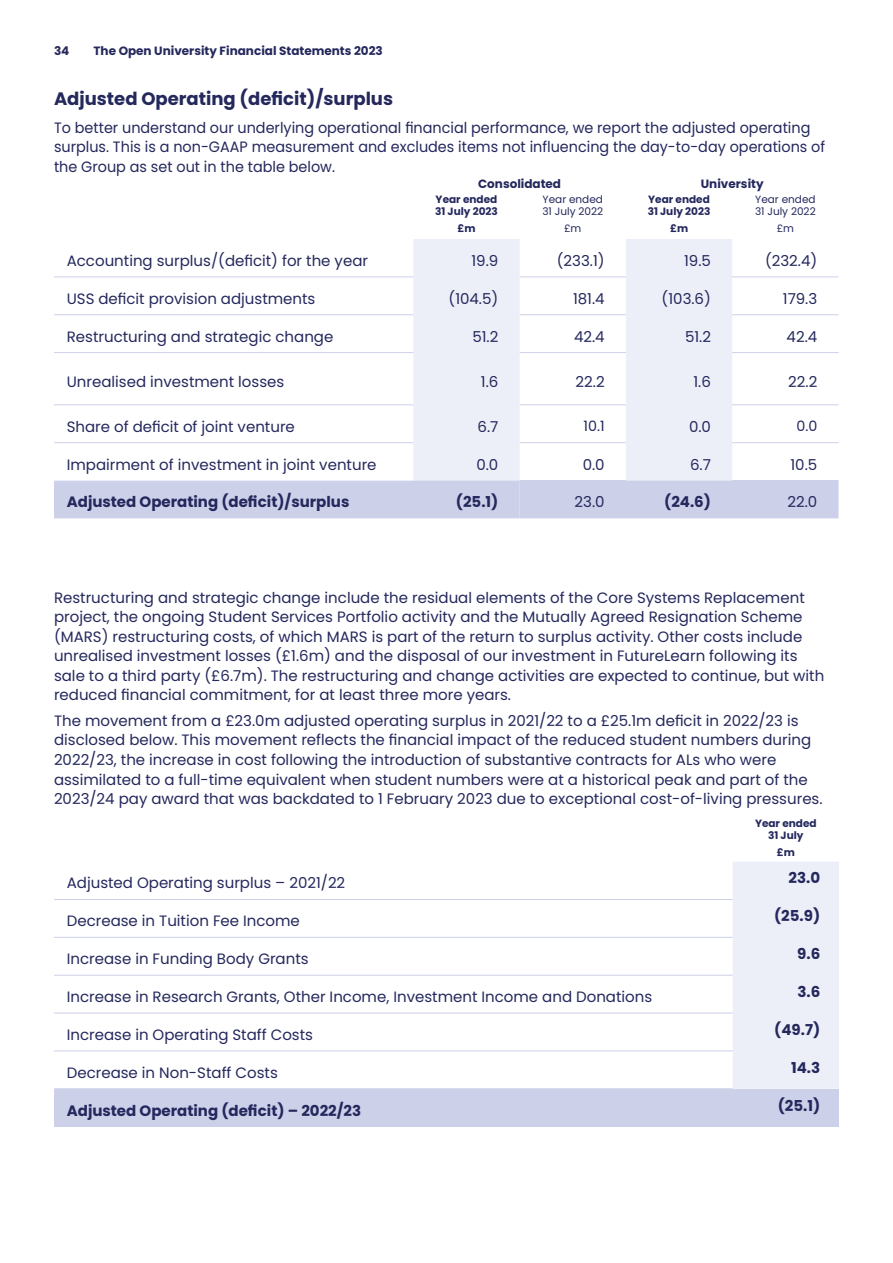
<style>
.page{position:relative;width:893px;height:1263px;background:#fff}
.page>*{position:absolute;margin:0;border:0;box-sizing:border-box;transform-origin:0 0}
.H2_small_sub{font:700 18px "Poppins";color:#24285c}
.body{font:15px/19.5px "Poppins";color:#24285c}
.table_body{font:15px "Poppins";color:#24285c}
.body-2{font:15px/19.5px "Poppins";color:#24285c;scale:.96 1}
.Normal__Table__right_aligned{font:15px "Poppins";color:#24285c}
.table_body-2{font:700 15px "Poppins";color:#24285c}
.Normal__Table__right_aligned-2{font:700 15px "Poppins";color:#24285c}
.Normal__Table__right_aligned-3{font:14.25px "Poppins";color:#24285c}
.m_centred{font:700 12px "Poppins";color:#24285c}
.Year_ended_centred{font:700 10.5px/12px "Poppins";color:#24285c}
.Year_ended_centred-2{font:10.5px/12px "Poppins";color:#24285c}
</style>
<div class="page">
<svg style="left:413px;top:239px;width:319px;height:241px;fill:#edeff8"></svg>
<div style="left:54px;top:480px;width:784px;height:38px;background:#cdd0e9"></div>
<hr style="left:54px;top:480px;width:359px;height:1px;background:#edeff8">
<hr style="left:54px;top:277px;width:359px;height:1px;background:#cdd0e9">
<hr style="left:54px;top:314px;width:359px;height:1px;background:#cdd0e9">
<hr style="left:54px;top:352px;width:359px;height:1px;background:#cdd0e9">
<hr style="left:54px;top:405px;width:359px;height:1px;background:#cdd0e9">
<hr style="left:54px;top:442px;width:359px;height:1px;background:#cdd0e9">
<hr style="left:520px;top:277px;width:106px;height:1px;background:#cdd0e9">
<hr style="left:520px;top:314px;width:106px;height:1px;background:#cdd0e9">
<hr style="left:520px;top:352px;width:106px;height:1px;background:#cdd0e9">
<hr style="left:520px;top:405px;width:106px;height:1px;background:#cdd0e9">
<hr style="left:520px;top:442px;width:106px;height:1px;background:#cdd0e9">
<hr style="left:520px;top:480px;width:106px;height:1px;background:#cdd0e9">
<hr style="left:732px;top:277px;width:106px;height:1px;background:#cdd0e9">
<hr style="left:732px;top:314px;width:106px;height:1px;background:#cdd0e9">
<hr style="left:732px;top:352px;width:106px;height:1px;background:#cdd0e9">
<hr style="left:732px;top:405px;width:106px;height:1px;background:#cdd0e9">
<hr style="left:732px;top:442px;width:106px;height:1px;background:#cdd0e9">
<hr style="left:732px;top:480px;width:106px;height:1px;background:#cdd0e9">
<div style="left:733px;top:862px;width:106px;height:227px;background:#edeff8"></div>
<div style="left:54px;top:1089px;width:679px;height:37px;background:#cdd0e9"></div>
<div style="left:733px;top:1089px;width:106px;height:37px;background:#cdd0e9"></div>
<hr style="left:54px;top:899px;width:679px;height:1px;background:#cdd0e9">
<hr style="left:54px;top:937px;width:679px;height:1px;background:#cdd0e9">
<hr style="left:54px;top:975px;width:679px;height:1px;background:#cdd0e9">
<hr style="left:54px;top:1013px;width:679px;height:1px;background:#cdd0e9">
<hr style="left:54px;top:1051px;width:679px;height:1px;background:#cdd0e9">
<hr style="left:54px;top:1088px;width:679px;height:1px;background:#cdd0e9">
<p class="m_centred" style="left:94px;top:44px;width:291px">The Open University Financial Statements 2023</p>
<p class="m_centred" style="left:54px;top:44px;width:17px">34</p>
<h1 class="H2_small_sub" style="left:54px;top:88px;width:341px">Adjusted Operating (deficit)/surplus</h1>
<p class="body-2" style="left:54px;top:118px;width:805px">To better understand our underlying operational financial performance, we report the adjusted operating surplus. This is a non-GAAP measurement and excludes items not influencing the day-to-day operations of the Group as set out in the table below.</p>
<p class="m_centred" style="left:478px;top:177px;width:85px">Consolidated</p>
<p class="m_centred" style="left:701px;top:177px;width:64px">University</p>
<p class="Year_ended_centred" style="left:435px;top:194px;width:64px">Year ended<br>31 July 2023</p>
<p class="Year_ended_centred" style="left:457px;top:222px;width:20px">£m</p>
<p class="Year_ended_centred-2" style="left:542px;top:194px;width:62px">Year ended<br>31 July 2022</p>
<p class="Year_ended_centred-2" style="left:564px;top:222px;width:19px">£m</p>
<p class="Year_ended_centred-2" style="left:755px;top:194px;width:62px">Year ended<br>31 July 2022</p>
<p class="Year_ended_centred-2" style="left:777px;top:222px;width:19px">£m</p>
<p class="Year_ended_centred" style="left:648px;top:194px;width:64px">Year ended<br>31 July 2023</p>
<p class="Year_ended_centred" style="left:670px;top:222px;width:20px">£m</p>
<p class="table_body" style="left:67px;top:252px;width:303px">Accounting surplus/(deficit) for the year</p>
<p class="Normal__Table__right_aligned" style="left:471px;top:252px;width:28px">19.9</p>
<p class="Normal__Table__right_aligned" style="left:557px;top:252px;width:49px">(233.1)</p>
<p class="Normal__Table__right_aligned" style="left:684px;top:252px;width:28px">19.5</p>
<p class="Normal__Table__right_aligned" style="left:765px;top:252px;width:54px">(232.4)</p>
<p class="table_body" style="left:67px;top:290px;width:250px">USS deficit provision adjustments</p>
<p class="Normal__Table__right_aligned" style="left:448px;top:290px;width:51px">(104.5)</p>
<p class="Normal__Table__right_aligned" style="left:573px;top:290px;width:33px">181.4</p>
<p class="Normal__Table__right_aligned" style="left:662px;top:290px;width:51px">(103.6)</p>
<p class="Normal__Table__right_aligned" style="left:783px;top:290px;width:36px">179.3</p>
<p class="table_body" style="left:67px;top:328px;width:268px">Restructuring and strategic change</p>
<p class="Normal__Table__right_aligned" style="left:472px;top:328px;width:27px">51.2</p>
<p class="Normal__Table__right_aligned" style="left:574px;top:328px;width:32px">42.4</p>
<p class="Normal__Table__right_aligned" style="left:685px;top:328px;width:27px">51.2</p>
<p class="Normal__Table__right_aligned" style="left:787px;top:328px;width:32px">42.4</p>
<p class="table_body" style="left:67px;top:373px;width:219px">Unrealised investment losses</p>
<p class="Normal__Table__right_aligned" style="left:481px;top:373px;width:19px">1.6</p>
<p class="Normal__Table__right_aligned" style="left:576px;top:373px;width:31px">22.2</p>
<p class="Normal__Table__right_aligned" style="left:693px;top:373px;width:19px">1.6</p>
<p class="Normal__Table__right_aligned" style="left:788px;top:373px;width:31px">22.2</p>
<p class="table_body" style="left:67px;top:418px;width:230px">Share of deficit of joint venture</p>
<p class="Normal__Table__right_aligned" style="left:477px;top:418px;width:22px">6.7</p>
<p class="Normal__Table__right_aligned-3" style="left:584px;top:418px;width:23px">10.1</p>
<p class="Normal__Table__right_aligned" style="left:689px;top:418px;width:23px">0.0</p>
<p class="Normal__Table__right_aligned-3" style="left:796px;top:418px;width:22px">0.0</p>
<p class="table_body" style="left:67px;top:455px;width:311px">Impairment of investment in joint venture</p>
<p class="Normal__Table__right_aligned" style="left:476px;top:455px;width:23px">0.0</p>
<p class="Normal__Table__right_aligned" style="left:583px;top:455px;width:23px">0.0</p>
<p class="Normal__Table__right_aligned" style="left:690px;top:455px;width:22px">6.7</p>
<p class="Normal__Table__right_aligned" style="left:790px;top:455px;width:28px">10.5</p>
<p class="table_body-2" style="left:67px;top:493px;width:284px">Adjusted Operating (deficit)/surplus</p>
<p class="Normal__Table__right_aligned-2" style="left:456px;top:493px;width:44px">(25.1)</p>
<p class="Normal__Table__right_aligned" style="left:575px;top:493px;width:32px">23.0</p>
<p class="Normal__Table__right_aligned-2" style="left:664px;top:493px;width:48px">(24.6)</p>
<p class="Normal__Table__right_aligned" style="left:787px;top:493px;width:31px">22.0</p>
<p class="body" style="left:54px;top:588px;width:772px">Restructuring and strategic change include the residual elements of the Core Systems Replacement project, the ongoing Student Services Portfolio activity and the Mutually Agreed Resignation Scheme (MARS) restructuring costs, of which MARS is part of the return to surplus activity. Other costs include unrealised investment losses (£1.6m) and the disposal of our investment in FutureLearn following its sale to a third party (£6.7m). The restructuring and change activities are expected to continue, but with reduced financial commitment, for at least three more years.</p>
<p class="body" style="left:54px;top:711px;width:770px">The movement from a £23.0m adjusted operating surplus in 2021/22 to a £25.1m deficit in 2022/23 is disclosed below. This movement reflects the financial impact of the reduced student numbers during 2022/23, the increase in cost following the introduction of substantive contracts for ALs who were assimilated to a full-time equivalent when student numbers were at a historical peak and part of the 2023/24 pay award that was backdated to 1 February 2023 due to exceptional cost-of-living pressures.</p>
<p class="Year_ended_centred" style="left:755px;top:818px;width:63px;text-align:center">Year ended<br>31 July</p>
<p class="Year_ended_centred" style="left:777px;top:846px;width:20px">£m</p>
<p class="table_body" style="left:67px;top:874px;width:280px">Adjusted Operating surplus – 2021/22</p>
<p class="Normal__Table__right_aligned-2" style="left:789px;top:869px;width:33px">23.0</p>
<p class="table_body" style="left:67px;top:912px;width:235px">Decrease in Tuition Fee Income</p>
<p class="Normal__Table__right_aligned-2" style="left:774px;top:907px;width:48px">(25.9)</p>
<p class="table_body" style="left:67px;top:950px;width:243px">Increase in Funding Body Grants</p>
<p class="Normal__Table__right_aligned-2" style="left:797px;top:945px;width:25px">9.6</p>
<p class="table_body" style="left:67px;top:988px;width:587px">Increase in Research Grants, Other Income, Investment Income and Donations</p>
<p class="Normal__Table__right_aligned-2" style="left:797px;top:983px;width:24px">3.6</p>
<p class="table_body" style="left:67px;top:1026px;width:248px">Increase in Operating Staff Costs</p>
<p class="Normal__Table__right_aligned-2" style="left:774px;top:1021px;width:47px">(49.7)</p>
<p class="table_body" style="left:67px;top:1064px;width:213px">Decrease in Non-Staff Costs</p>
<p class="Normal__Table__right_aligned-2" style="left:791px;top:1059px;width:31px">14.3</p>
<p class="table_body-2" style="left:67px;top:1101px;width:296px">Adjusted Operating (deficit) – 2022/23</p>
<p class="Normal__Table__right_aligned-2" style="left:778px;top:1096px;width:44px">(25.1)</p>
</div>
